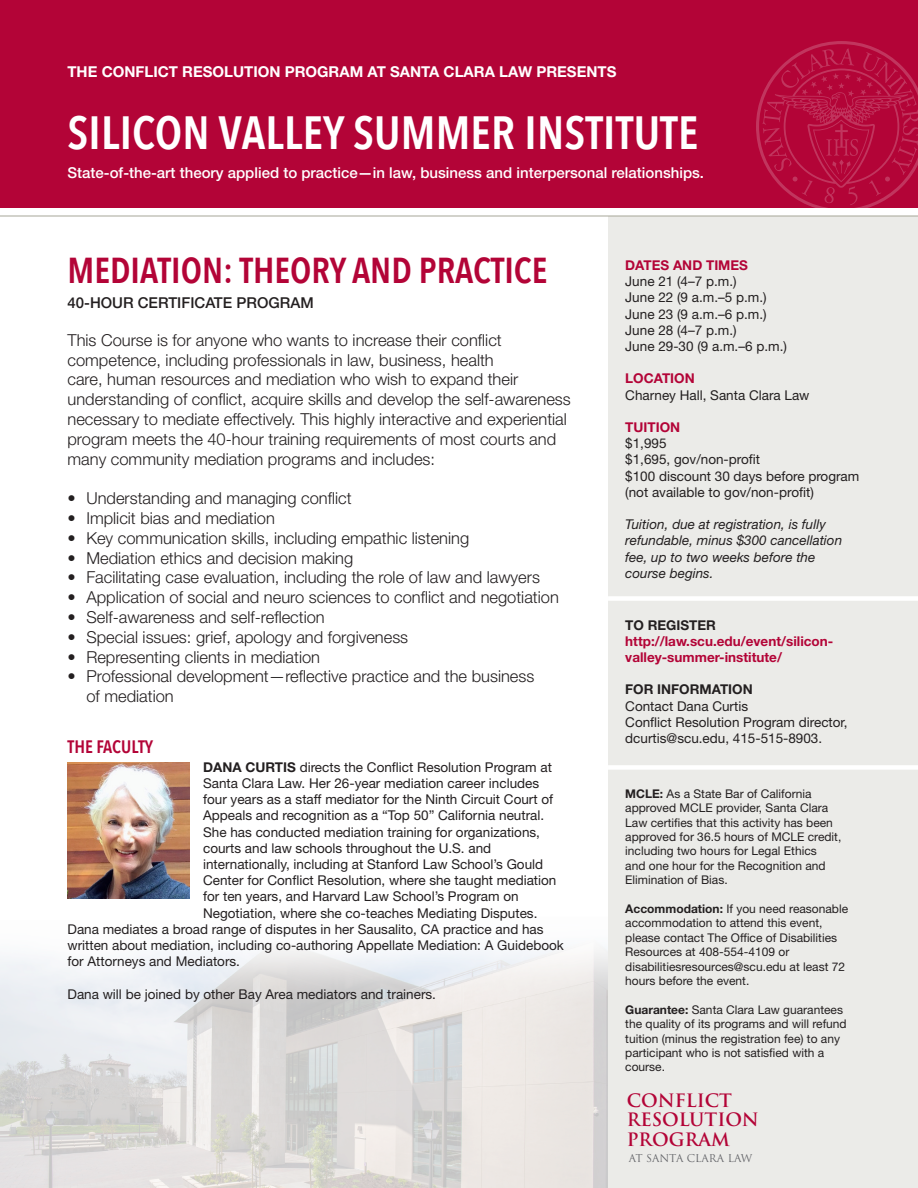
<style>
.page{position:relative;width:918px;height:1188px;background:#fff}
.page>*{position:absolute;margin:0;border:0;box-sizing:border-box;transform-origin:0 0}
.t1{font:600 46.5px "Avenir Next Condensed";letter-spacing:.005em;color:#fff}
.t2{font:600 36px "Avenir Next Condensed";color:#b30437}
.t3{font:700 18px "Trajan Pro";color:#b30437}
.t4{font:600 18px "Avenir Next Condensed";color:#b30437}
.t5{font:300 16.5px/19.8px "Helvetica Neue LT Std";color:#231f20}
.t6{font:500 15px "Helvetica Neue LT Std";color:#fff}
.t7{font:700 15px "Helvetica Neue LT Std";color:#fff}
.t8{font:500 15px "Helvetica Neue LT Std";color:#231f20}
.t9{font:13.5px/16.2px "Helvetica Neue LT Std";color:#231f20}
.t10{font:italic 13.5px/16.2px "Helvetica Neue LT Std";color:#231f20}
.t11{font:700 13.5px/16.2px "Helvetica Neue LT Std";color:#b30437}
.t12{font:700 13.5px "Helvetica Neue LT Std";color:#231f20}
.t13{font:12px/14.4px "Helvetica Neue LT Std";color:#231f20}
.t14{font:10.5px "Trajan Pro";color:#646569}
.s1{font-weight:700}
</style>
<div class="page">
<img style="left:0;top:882px;width:608px;height:306px">
<div style="left:608px;top:216px;width:309px;height:971px;background:#ebebe8"></div>
<div style="left:0;top:0;width:918px;height:207px;background:#b30437"></div>
<svg style="left:756px;top:41px;width:162px;height:167px"></svg>
<hr style="left:0;top:216px;width:918px;height:1px;background:#a6a698">
<img style="left:68px;top:762px;width:122px;height:136px">
<div style="left:608px;top:596px;width:310px;height:5px;background:#fff"></div>
<div style="left:608px;top:765px;width:310px;height:5px;background:#fff"></div>
<p class="t7" style="left:68px;top:62px;width:550px">THE CONFLICT RESOLUTION PROGRAM AT SANTA CLARA LAW PRESENTS</p>
<p class="t1" style="left:68px;top:92px;width:632px">SILICON VALLEY SUMMER INSTITUTE</p>
<p class="t6" style="left:68px;top:164px;width:638px">State-of-the-art theory applied to practice—in law, business and interpersonal relationships.</p>
<p class="t2" style="left:68px;top:240px;width:482px">MEDIATION: THEORY AND PRACTICE</p>
<p class="t8" style="left:68px;top:294px;width:248px">40-HOUR CERTIFICATE PROGRAM</p>
<p class="t5" style="left:68px;top:330px;width:505px">This Course is for anyone who wants to increase their conflict competence, including professionals in law, business, health<br>care, human resources and mediation who wish to expand their understanding of conflict, acquire skills and develop the self-awareness necessary to mediate effectively. This highly interactive and experiential program meets the 40-hour training requirements of most courts and many community mediation programs and includes:</p>
<p class="t5" style="left:68px;top:488px;width:286px">• Understanding and managing conflict</p>
<p class="t5" style="left:68px;top:508px;width:209px">• Implicit bias and mediation</p>
<p class="t5" style="left:68px;top:528px;width:403px">• Key communication skills, including empathic listening</p>
<p class="t5" style="left:68px;top:548px;width:287px">• Mediation ethics and decision making</p>
<p class="t5" style="left:68px;top:567px;width:474px">• Facilitating case evaluation, including the role of law and lawyers</p>
<p class="t5" style="left:68px;top:587px;width:493px">• Application of social and neuro sciences to conflict and negotiation</p>
<p class="t5" style="left:68px;top:607px;width:259px">• Self-awareness and self-reflection</p>
<p class="t5" style="left:68px;top:627px;width:342px">• Special issues: grief, apology and forgiveness</p>
<p class="t5" style="left:68px;top:647px;width:254px">• Representing clients in mediation</p>
<p class="t5" style="left:86px;top:666px;width:450px;text-indent:-19px">• Professional development—reflective practice and the business of mediation</p>
<p class="t4" style="left:68px;top:732px;width:87px">THE FACULTY</p>
<p class="t9" style="left:203px;top:759px;width:350px"><span class="s1">DANA CURTIS</span> directs the Conflict Resolution Program at</p>
<p class="t9" style="left:203px;top:775px;width:338px">Santa Clara Law. Her 26-year mediation career includes</p>
<p class="t9" style="left:203px;top:791px;width:352px">four years as a staff mediator for the Ninth Circuit Court of</p>
<p class="t9" style="left:203px;top:807px;width:343px">Appeals and recognition as a “Top 50” California neutral.</p>
<p class="t9" style="left:203px;top:823px;width:338px">She has conducted mediation training for organizations,</p>
<p class="t9" style="left:203px;top:840px;width:290px">courts and law schools throughout the U.S. and</p>
<p class="t9" style="left:203px;top:856px;width:342px">internationally, including at Stanford Law School’s Gould</p>
<p class="t9" style="left:203px;top:872px;width:355px">Center for Conflict Resolution, where she taught mediation</p>
<p class="t9" style="left:203px;top:888px;width:317px">for ten years, and Harvard Law School’s Program on</p>
<p class="t9" style="left:203px;top:904px;width:336px">Negotiation, where she co-teaches Mediating Disputes.</p>
<p class="t9" style="left:68px;top:921px;width:478px">Dana mediates a broad range of disputes in her Sausalito, CA practice and has</p>
<p class="t9" style="left:68px;top:937px;width:498px">written about mediation, including co-authoring Appellate Mediation: A Guidebook</p>
<p class="t9" style="left:68px;top:953px;width:174px">for Attorneys and Mediators.</p>
<p class="t9" style="left:68px;top:985px;width:370px">Dana will be joined by other Bay Area mediators and trainers.</p>
<p class="t11" style="left:625px;top:257px;width:124px">DATES AND TIMES</p>
<p class="t9" style="left:625px;top:273px;width:113px">June 21 (4–7 p.m.)</p>
<p class="t9" style="left:625px;top:289px;width:143px">June 22 (9 a.m.–5 p.m.)</p>
<p class="t9" style="left:625px;top:306px;width:143px">June 23 (9 a.m.–6 p.m.)</p>
<p class="t9" style="left:625px;top:322px;width:113px">June 28 (4–7 p.m.)</p>
<p class="t9" style="left:625px;top:338px;width:163px">June 29-30 (9 a.m.–6 p.m.)</p>
<p class="t11" style="left:625px;top:370px;width:71px">LOCATION</p>
<p class="t9" style="left:625px;top:387px;width:186px">Charney Hall, Santa Clara Law</p>
<p class="t11" style="left:625px;top:419px;width:56px">TUITION</p>
<p class="t9" style="left:625px;top:435px;width:43px">$1,995</p>
<p class="t9" style="left:625px;top:451px;width:136px">$1,695, gov/non-profit</p>
<p class="t9" style="left:625px;top:468px;width:236px">$100 discount 30 days before program (not available to gov/non-profit)</p>
<p class="t10" style="left:625px;top:516px;width:218px">Tuition, due at registration, is fully refundable, minus $300 cancellation</p>
<p class="t10" style="left:625px;top:549px;width:192px">fee, up to two weeks before the</p>
<p class="t10" style="left:625px;top:565px;width:90px">course begins.</p>
<p class="t12" style="left:625px;top:616px;width:92px">TO REGISTER</p>
<p class="t11" style="left:625px;top:633px;width:210px">http://law.scu.edu/event/silicon&shy;valley-summer-institute/</p>
<p class="t12" style="left:625px;top:681px;width:129px">FOR INFORMATION</p>
<p class="t9" style="left:625px;top:697px;width:124px">Contact Dana Curtis</p>
<p class="t9" style="left:625px;top:714px;width:224px">Conflict Resolution Program director,</p>
<p class="t9" style="left:625px;top:730px;width:198px">dcurtis@scu.edu, 415-515-8903.</p>
<p class="t13" style="left:625px;top:786px;width:218px"><span class="s1">MCLE:</span> As a State Bar of California approved MCLE provider, Santa Clara Law certifies that this activity has been approved for 36.5 hours of MCLE credit, including two hours for Legal Ethics<br>and one hour for the Recognition and Elimination of Bias.</p>
<p class="t13" style="left:625px;top:901px;width:224px"><span class="s1">Accommodation:</span> If you need reasonable accommodation to attend this event, please contact The Office of Disabilities Resources at 408-554-4109 or disabilitiesresources@scu.edu at least 72 hours before the event.</p>
<p class="t13" style="left:625px;top:1002px;width:223px"><span class="s1">Guarantee:</span> Santa Clara Law guarantees the quality of its programs and will refund tuition (minus the registration fee) to any participant who is not satisfied with a course.</p>
<p class="t3" style="left:627px;top:1089px;width:107px">CONFLICT</p>
<p class="t3" style="left:627px;top:1109px;width:134px">RESOLUTION</p>
<p class="t3" style="left:627px;top:1128px;width:105px">PROGRAM</p>
<p class="t14" style="left:629px;top:1151px;width:125px">AT SANTA CLARA LAW</p>
</div>
